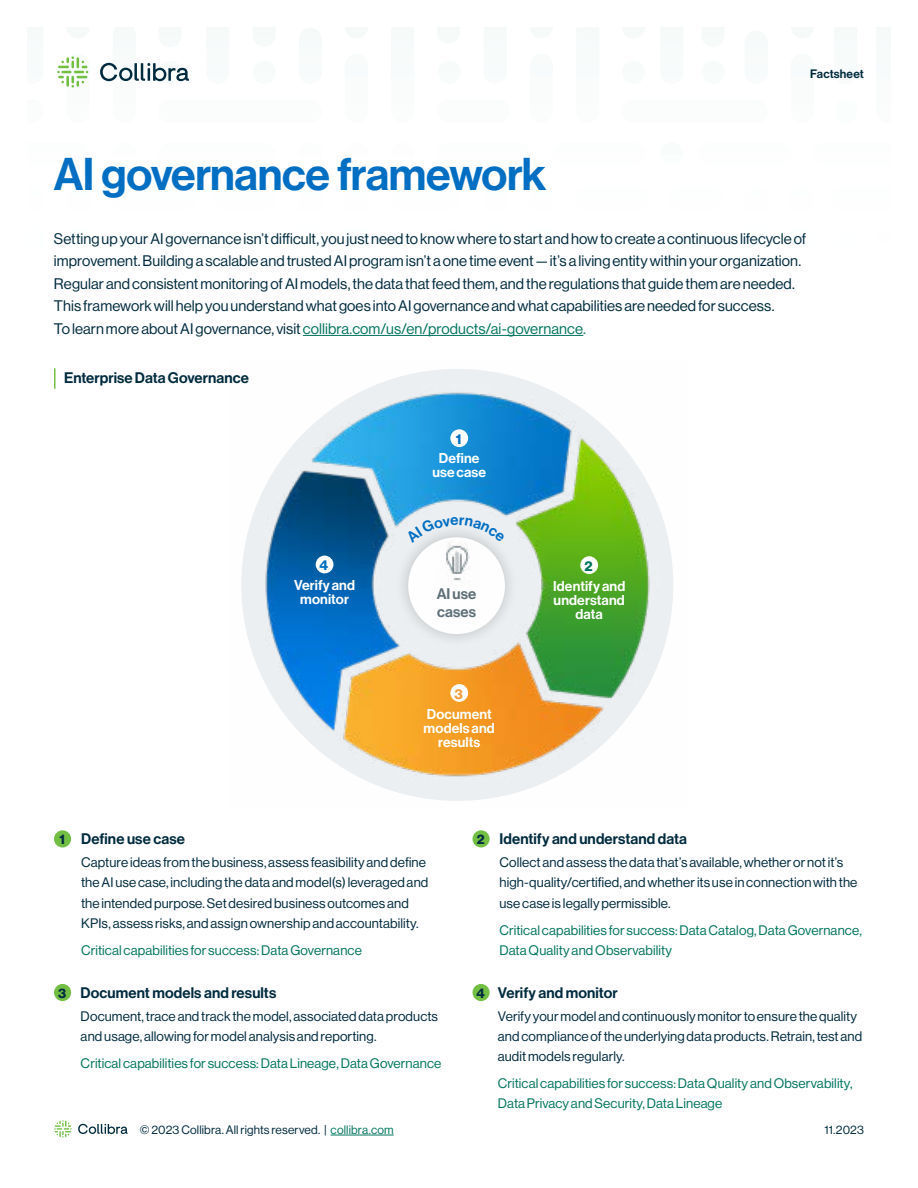
<style>
.page{position:relative;width:918px;height:1188px;background:#fff}
.page>*{position:absolute;margin:0;border:0;box-sizing:border-box;transform-origin:0 0}
.t1{font:500 45px "Haas Grot Disp 65";letter-spacing:-.015em;color:#006ec2}
.t2{font:15px/22.5px "Haas Grot Disp 55 Roman";letter-spacing:.005em;color:#002b3e}
.t3{font:500 15px "Haas Grot Disp 65";letter-spacing:.01em;color:#002b3e}
.t4{font:500 15px/18px "Haas Grot Disp 65";letter-spacing:.01em;color:#5e7078}
.t5{font:500 13.95px/14px "Haas Grot Disp 65";letter-spacing:.01em;color:#fff;text-align:center}
.t6{font:700 13.95px "Haas Grot Disp 75";color:#006ec2}
.t7{font:700 13.95px "Haas Grot Disp 75";color:#03755f}
.t8{font:700 13.95px "Haas Grot Disp 75";color:#ee9c3c}
.t9{font:13.5px/20.2px "Haas Grot Disp 55 Roman";letter-spacing:.01em;color:#002b3e}
.t10{font:13.5px/20.2px "Haas Grot Disp 55 Roman";letter-spacing:.01em;color:#03755f}
.t11{font:700 13.5px "Haas Grot Disp 75";color:#002b3e}
.t12{font:12px "Haas Grot Disp 55 Roman";letter-spacing:.01em;color:#002b3e}
.t13{font:500 12px "Haas Grot Disp 65";letter-spacing:.01em;color:#002b3e}
.s1{color:#03755f}
</style>
<div class="page">
<svg style="left:57px;top:56px;width:31px;height:32px"></svg>
<svg style="left:100px;top:63px;width:89px;height:18px"></svg>
<hr style="left:303px;top:335px;width:280px;height:1px;background:#03755f">
<div style="left:54px;top:830px;width:17px;height:17px;background:#72bf44;border-radius:50%"></div>
<div style="left:472px;top:830px;width:18px;height:17px;background:#72bf44;border-radius:50%"></div>
<div style="left:54px;top:984px;width:17px;height:17px;background:#72bf44;border-radius:50%"></div>
<div style="left:472px;top:984px;width:18px;height:17px;background:#72bf44;border-radius:50%"></div>
<img style="left:241px;top:369px;width:432px;height:432px">
<div style="left:450px;top:429px;width:18px;height:18px;background:#fff;border-radius:50%"></div>
<div style="left:580px;top:556px;width:18px;height:18px;background:#fff;border-radius:50%"></div>
<div style="left:450px;top:684px;width:18px;height:18px;background:#fff;border-radius:50%"></div>
<div style="left:316px;top:556px;width:17px;height:17px;background:#fff;border-radius:50%"></div>
<hr style="left:331px;top:1135px;width:63px;height:1px;background:#03755f">
<svg style="left:54px;top:1120px;width:18px;height:18px"></svg>
<svg style="left:78px;top:1124px;width:50px;height:10px"></svg>
<hr style="left:54px;top:368px;width:2px;height:21px;background:#72bf44">
<img style="left:434px;top:543px;width:45px;height:43px">
<svg style="left:406px;top:517px;width:99px;height:26px;background:#eaecee"></svg>
<p class="t13" style="left:810px;top:67px;width:55px">Factsheet</p>
<h1 class="t1" style="left:54px;top:148px;width:494px">AI governance framework</h1>
<p class="t2" style="left:54px;top:228px;width:754px">Setting up your AI governance isn’t difficult, you just need to know where to start and how to create a continuous lifecycle of improvement. Building a scalable and trusted AI program isn’t a one time event — it’s a living entity within your organization.<br>Regular and consistent monitoring of AI models, the data that feed them, and the regulations that guide them are needed.<br>This framework will help you understand what goes into AI governance and what capabilities are needed for success.<br>To learn more about AI governance, visit <span class="s1">collibra.com/us/en/products/ai-governance.</span></p>
<p class="t3" style="left:64px;top:369px;width:186px">Enterprise Data Governance</p>
<p class="t6" style="left:320px;top:557px;width:10px">4</p>
<p class="t5" style="left:294px;top:579px;width:63px">Verify and monitor</p>
<p class="t6" style="left:456px;top:431px;width:7px">1</p>
<p class="t5" style="left:432px;top:451px;width:55px">Define use case</p>
<p class="t4" style="left:437px;top:585px;width:41px">AI use cases</p>
<p class="t8" style="left:454px;top:686px;width:10px">3</p>
<p class="t5" style="left:424px;top:707px;width:73px">Document models and results</p>
<p class="t7" style="left:584px;top:558px;width:10px">2</p>
<p class="t5" style="left:553px;top:579px;width:74px">Identify and understand data</p>
<p class="t3" style="left:81px;top:830px;width:105px">Define use case</p>
<p class="t9" style="left:81px;top:852px;width:349px">Capture ideas from the business, assess feasibility and define the AI use case, including the data and model(s) leveraged and the intended purpose. Set desired business outcomes and KPIs, assess risks, and assign ownership and accountability.</p>
<p class="t10" style="left:81px;top:940px;width:282px">Critical capabilities for success: Data Governance</p>
<p class="t11" style="left:60px;top:832px;width:7px">1</p>
<p class="t11" style="left:477px;top:832px;width:9px">2</p>
<p class="t3" style="left:499px;top:830px;width:189px">Identify and understand data</p>
<p class="t9" style="left:499px;top:852px;width:360px">Collect and assess the data that’s available, whether or not it’s high-quality/certified, and whether its use in connection with the use case is legally permissible.</p>
<p class="t10" style="left:499px;top:920px;width:364px">Critical capabilities for success: Data Catalog, Data Governance,<br>Data Quality and Observability</p>
<p class="t3" style="left:81px;top:984px;width:197px">Document models and results</p>
<p class="t9" style="left:81px;top:1006px;width:359px">Document, trace and track the model, associated data products and usage, allowing for model analysis and reporting.</p>
<p class="t10" style="left:81px;top:1053px;width:362px">Critical capabilities for success: Data Lineage, Data Governance</p>
<p class="t11" style="left:58px;top:985px;width:10px">3</p>
<p class="t11" style="left:477px;top:985px;width:10px">4</p>
<p class="t3" style="left:498px;top:984px;width:121px">Verify and monitor</p>
<p class="t9" style="left:498px;top:1006px;width:366px">Verify your model and continuously monitor to ensure the quality and compliance of the underlying data products. Retrain, test and audit models regularly.</p>
<p class="t10" style="left:498px;top:1073px;width:356px">Critical capabilities for success: Data Quality and Observability,<br>Data Privacy and Security, Data Lineage</p>
<p class="t12" style="left:140px;top:1123px;width:255px">© 2023 Collibra. All rights reserved. | <span class="s1">collibra.com</span></p>
<p class="t12" style="left:825px;top:1123px;width:41px">11.2023</p>
</div>
